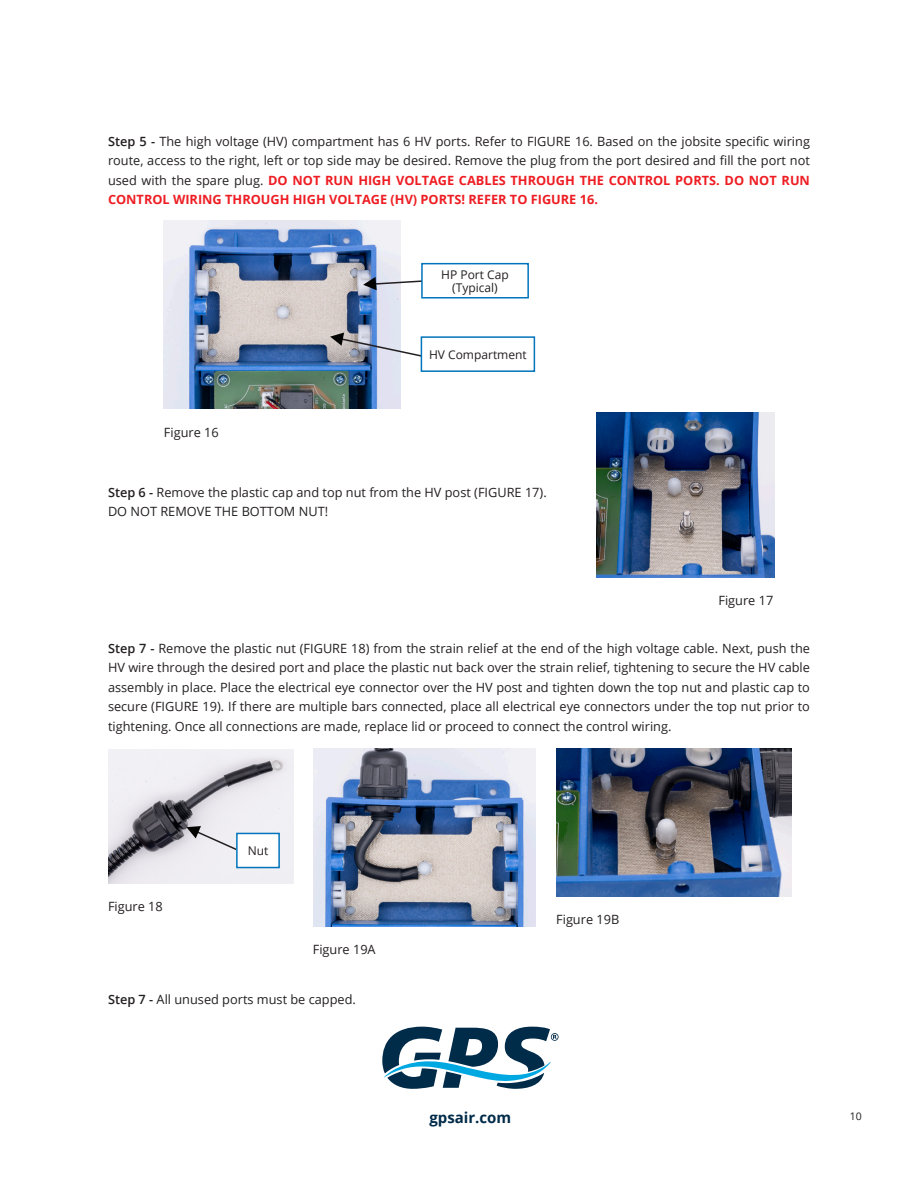
<style>
.page{position:relative;width:918px;height:1188px;background:#fff}
.page>*{position:absolute;margin:0;border:0;box-sizing:border-box;transform-origin:0 0}
.t1{font:700 15px "Open Sans";color:#002b49}
.GPS_Manual_Bodycopy{font:12.75px/19.5px "Open Sans";color:#231f20;text-align:justify}
.GPS_Manual_Bodycopy-2{font:12px/13.5px "Open Sans";color:#231f20;text-align:center}
.t2{font:10.5px "Open Sans";color:#231f20}
.s1{font-weight:600}
.s2{font-weight:700;color:#ee1d23}
</style>
<div class="page">
<svg style="left:382px;top:1027px;width:176px;height:61px"></svg>
<img style="left:164px;top:220px;width:236px;height:189px">
<svg style="left:363px;top:275px;width:58px;height:15px"></svg>
<svg style="left:330px;top:333px;width:91px;height:26px"></svg>
<div style="left:421px;top:263px;width:108px;height:35px;border:2px solid #0174bc"></div>
<div style="left:421px;top:336px;width:114px;height:36px;border:2px solid #0174bc"></div>
<img style="left:108px;top:749px;width:186px;height:135px">
<img style="left:313px;top:748px;width:223px;height:179px">
<img style="left:557px;top:748px;width:235px;height:149px">
<svg style="left:186px;top:826px;width:57px;height:28px"></svg>
<div style="left:237px;top:833px;width:42px;height:35px;background:#fff"></div>
<div style="left:236px;top:833px;width:44px;height:35px;border:2px solid #0174bc"></div>
<img style="left:596px;top:412px;width:179px;height:166px">
<p class="GPS_Manual_Bodycopy" style="left:108px;top:131px;width:704px"><span class="s1">Step 5 -</span> The high voltage (HV) compartment has 6 HV ports. Refer to FIGURE 16. Based on the jobsite specific wiring route, access to the right, left or top side may be desired. Remove the plug from the port desired and fill the port not used with the spare plug. <span class="s2">DO NOT RUN HIGH VOLTAGE CABLES THROUGH THE CONTROL PORTS. DO NOT RUN CONTROL WIRING THROUGH HIGH VOLTAGE (HV) PORTS! REFER TO FIGURE 16.</span></p>
<p class="GPS_Manual_Bodycopy-2" style="left:441px;top:267px;width:69px">HP Port Cap (Typical)</p>
<p class="GPS_Manual_Bodycopy" style="left:164px;top:423px;width:56px">Figure 16</p>
<p class="GPS_Manual_Bodycopy-2" style="left:429px;top:347px;width:99px">HV Compartment</p>
<p class="GPS_Manual_Bodycopy" style="left:108px;top:482px;width:440px"><span class="s1">Step 6 -</span> Remove the plastic cap and top nut from the HV post (FIGURE 17).<br>DO NOT REMOVE THE BOTTOM NUT!</p>
<p class="GPS_Manual_Bodycopy" style="left:718px;top:590px;width:56px">Figure 17</p>
<p class="GPS_Manual_Bodycopy" style="left:108px;top:638px;width:704px"><span class="s1">Step 7 -</span> Remove the plastic nut (FIGURE 18) from the strain relief at the end of the high voltage cable. Next, push the HV wire through the desired port and place the plastic nut back over the strain relief, tightening to secure the HV cable assembly in place. Place the electrical eye connector over the HV post and tighten down the top nut and plastic cap to secure (FIGURE 19). If there are multiple bars connected, place all electrical eye connectors under the top nut prior to tightening. Once all connections are made, replace lid or proceed to connect the control wiring.</p>
<p class="GPS_Manual_Bodycopy" style="left:108px;top:896px;width:56px">Figure 18</p>
<p class="GPS_Manual_Bodycopy-2" style="left:248px;top:844px;width:22px">Nut</p>
<p class="GPS_Manual_Bodycopy" style="left:313px;top:940px;width:64px">Figure 19A</p>
<p class="GPS_Manual_Bodycopy" style="left:108px;top:989px;width:249px"><span class="s1">Step 7 -</span> All unused ports must be capped.</p>
<p class="GPS_Manual_Bodycopy" style="left:556px;top:910px;width:65px">Figure 19B</p>
<p class="t1" style="left:429px;top:1107px;width:83px">gpsair.com</p>
<p class="t2" style="left:850px;top:1109px;width:14px">10</p>
</div>
